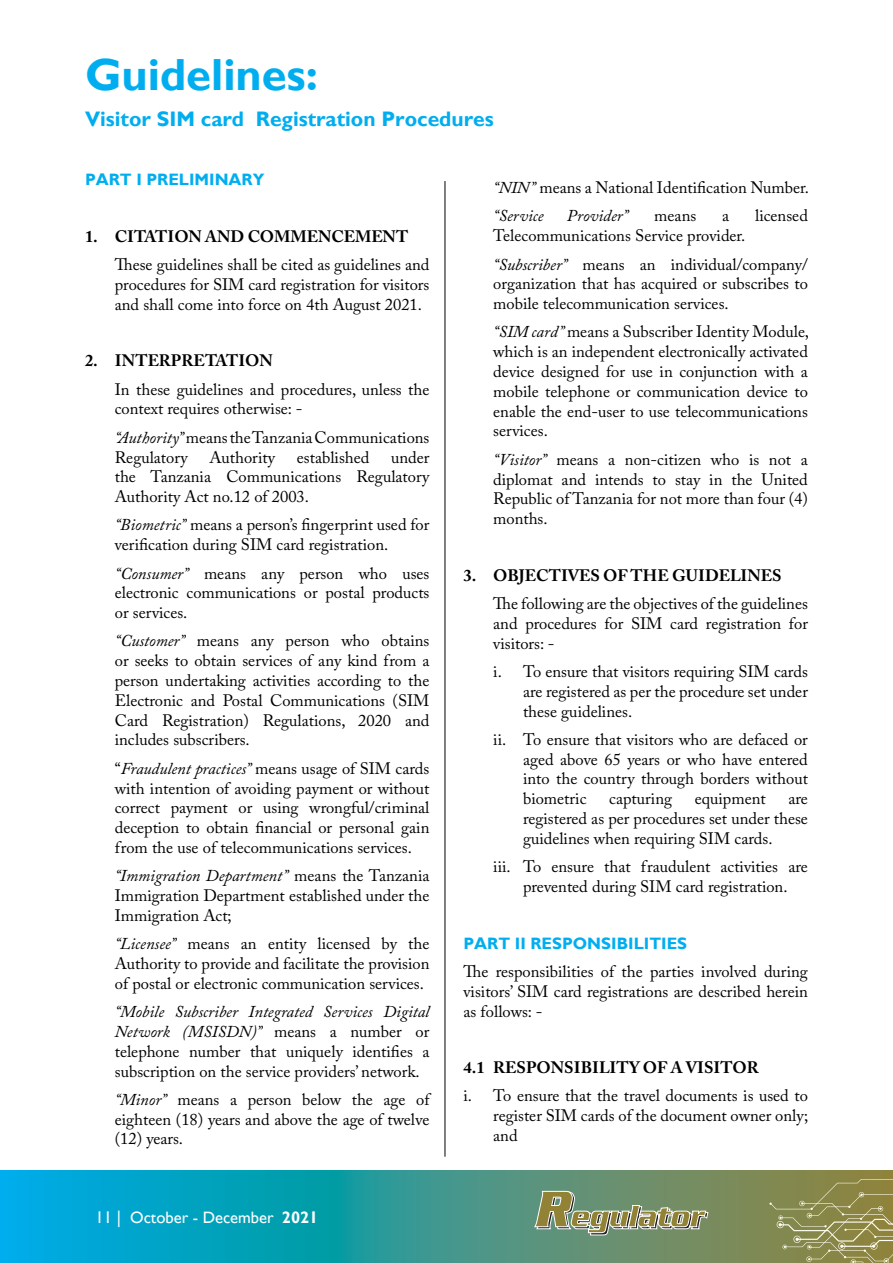
<style>
.page{position:relative;width:893px;height:1263px;background:#fff}
.page>*{position:absolute;margin:0;border:0;box-sizing:border-box;transform-origin:0 0}
.t1{font:700 45px "Gill Sans";color:#00aeef}
.t2{font:700 21px "Gill Sans";color:#00aeef}
.t3{font:16.5px/19.8px "Adobe Caslon Pro";color:#000;text-align:justify}
.t4{font:700 16.5px "Adobe Caslon Pro";color:#000}
.t5{font:700 16.5px "Gill Sans";color:#00aeef}
.t6{font:16.5px "Gill Sans";color:#fff}
.t7{font:italic 16.5px "Adobe Caslon Pro";letter-spacing:.005em;color:#000}
.s1{font-style:italic}
.s2{font-weight:700}
</style>
<div class="page">
<svg style="left:0;top:1170px;width:893px;height:93px;background:#2b9b9f"></svg>
<svg style="left:769px;top:1179px;width:124px;height:84px;background:#929055"></svg>
<svg style="left:534px;top:1191px;width:174px;height:44px;background:#899772"></svg>
<hr style="left:445px;top:181px;width:1px;height:976px;background:#000">
<h1 class="t1" style="left:85px;top:48px;width:234px">Guidelines:</h1>
<p class="t2" style="left:85px;top:107px;width:410px">Visitor SIM card Registration Procedures</p>
<p class="t5" style="left:85px;top:170px;width:181px">PART I PRELIMINARY</p>
<p class="t4" style="left:85px;top:226px;width:325px">1. CITATION AND COMMENCEMENT</p>
<p class="t3" style="left:115px;top:255px;width:316px">These guidelines shall be cited as guidelines and procedures for SIM card registration for visitors and shall come into force on 4th August 2021.</p>
<p class="t4" style="left:85px;top:351px;width:189px">2. INTERPRETATION</p>
<p class="t3" style="left:115px;top:379px;width:316px">In these guidelines and procedures, unless the context requires otherwise: -</p>
<p class="t3" style="left:115px;top:427px;width:316px"><span class="s1">“Authority”</span> means the Tanzania Communications<br>Regulatory</p>
<p class="t3" style="left:210px;top:447px;width:67px">Authority</p>
<p class="t3" style="left:297px;top:447px;width:74px">established</p>
<p class="t3" style="left:115px;top:447px;width:316px;text-indent:276px">under the Tanzania Communications Regulatory Authority Act no.12 of 2003.</p>
<p class="t3" style="left:115px;top:515px;width:316px"><span class="s1">“Biometric”</span> means a person’s fingerprint used for verification during SIM card registration.</p>
<p class="t3" style="left:115px;top:563px;width:316px"><span class="s1">“Consumer”</span> means any person who uses electronic communications or postal products or services.</p>
<p class="t3" style="left:115px;top:631px;width:316px"><span class="s1">“Customer”</span> means any person who obtains or seeks to obtain services of any kind from a person undertaking activities according to the Electronic and Postal Communications (SIM Card Registration) Regulations, 2020 and includes subscribers.</p>
<p class="t3" style="left:115px;top:758px;width:316px">“<span class="s1">Fraudulent practices”</span> means usage of SIM cards with intention of avoiding payment or without correct payment or using wrongful/criminal deception to obtain financial or personal gain from the use of telecommunications services.</p>
<p class="t3" style="left:115px;top:866px;width:316px"><span class="s1">“Immigration Department”</span> means the Tanzania Immigration Department established under the Immigration Act;</p>
<p class="t3" style="left:115px;top:933px;width:316px"><span class="s1">“Licensee”</span> means an entity licensed by the Authority to provide and facilitate the provision of postal or electronic communication services.</p>
<p class="t3" style="left:115px;top:1001px;width:316px"><span class="s1">“Mobile Subscriber Integrated Services Digital Network (MSISDN)”</span> means a number or telephone number that uniquely identifies a subscription on the service providers’ network.</p>
<p class="t3" style="left:115px;top:1089px;width:316px"><span class="s1">“Minor”</span> means a person below the age of eighteen (18) years and above the age of twelve (12) years.</p>
<p class="t6" style="left:96px;top:1208px;width:224px">11 | October - December <span class="s2">2021</span></p>
<p class="t3" style="left:493px;top:173px;width:317px;line-height:28.3px"><span class="s1">“NIN”</span> means a National Identification Number. <span class="s1">“Service</span></p>
<p class="t7" style="left:567px;top:206px;width:63px">Provider”</p>
<p class="t3" style="left:654px;top:206px;width:44px">means</p>
<p class="t3" style="left:722px;top:206px;width:9px">a</p>
<p class="t3" style="left:755px;top:206px;width:54px">licensed</p>
<p class="t3" style="left:493px;top:221px;width:316px;line-height:28.3px">Telecommunications Service provider. <span class="s1">“Subscriber”</span> means an individual/company/</p>
<p class="t3" style="left:493px;top:274px;width:316px">organization that has acquired or subscribes to mobile telecommunication services.</p>
<p class="t3" style="left:493px;top:322px;width:317px"><span class="s1">“SIM card”</span> means a Subscriber Identity Module, which is an independent electronically activated device designed for use in conjunction with a mobile telephone or communication device to enable the end-user to use telecommunications services.</p>
<p class="t3" style="left:493px;top:449px;width:316px"><span class="s1">“Visitor”</span> means a non-citizen who is not a diplomat and intends to stay in the United Republic of Tanzania for not more than four (4) months.</p>
<p class="t4" style="left:463px;top:565px;width:320px">3. OBJECTIVES OF THE GUIDELINES</p>
<p class="t3" style="left:493px;top:593px;width:316px">The following are the objectives of the guidelines and procedures for SIM card registration for visitors: -</p>
<p class="t3" style="left:523px;top:661px;width:286px;text-indent:-30px">i. To ensure that visitors requiring SIM cards are registered as per the procedure set under these guidelines.</p>
<p class="t3" style="left:523px;top:729px;width:286px;text-indent:-30px">ii. To ensure that visitors who are defaced or aged above 65 years or who have entered into the country through borders without biometric</p>
<p class="t3" style="left:609px;top:789px;width:65px">capturing</p>
<p class="t3" style="left:695px;top:789px;width:72px">equipment</p>
<p class="t3" style="left:523px;top:789px;width:286px;text-indent:265px">are registered as per procedures set under these guidelines when requiring SIM cards.</p>
<p class="t3" style="left:493px;top:856px;width:316px;text-align:center">iii. To ensure that fraudulent activities are prevented during SIM card registration.</p>
<p class="t5" style="left:463px;top:933px;width:225px">PART II RESPONSIBILITIES</p>
<p class="t3" style="left:463px;top:961px;width:346px">The responsibilities of the parties involved during visitors’ SIM card registrations are described herein as follows: -</p>
<p class="t4" style="left:463px;top:1058px;width:297px">4.1 RESPONSIBILITY OF A VISITOR</p>
<p class="t3" style="left:493px;top:1086px;width:317px;text-indent:-30px">i. To ensure that the travel documents is used to register SIM cards of the document owner only; and</p>
</div>
